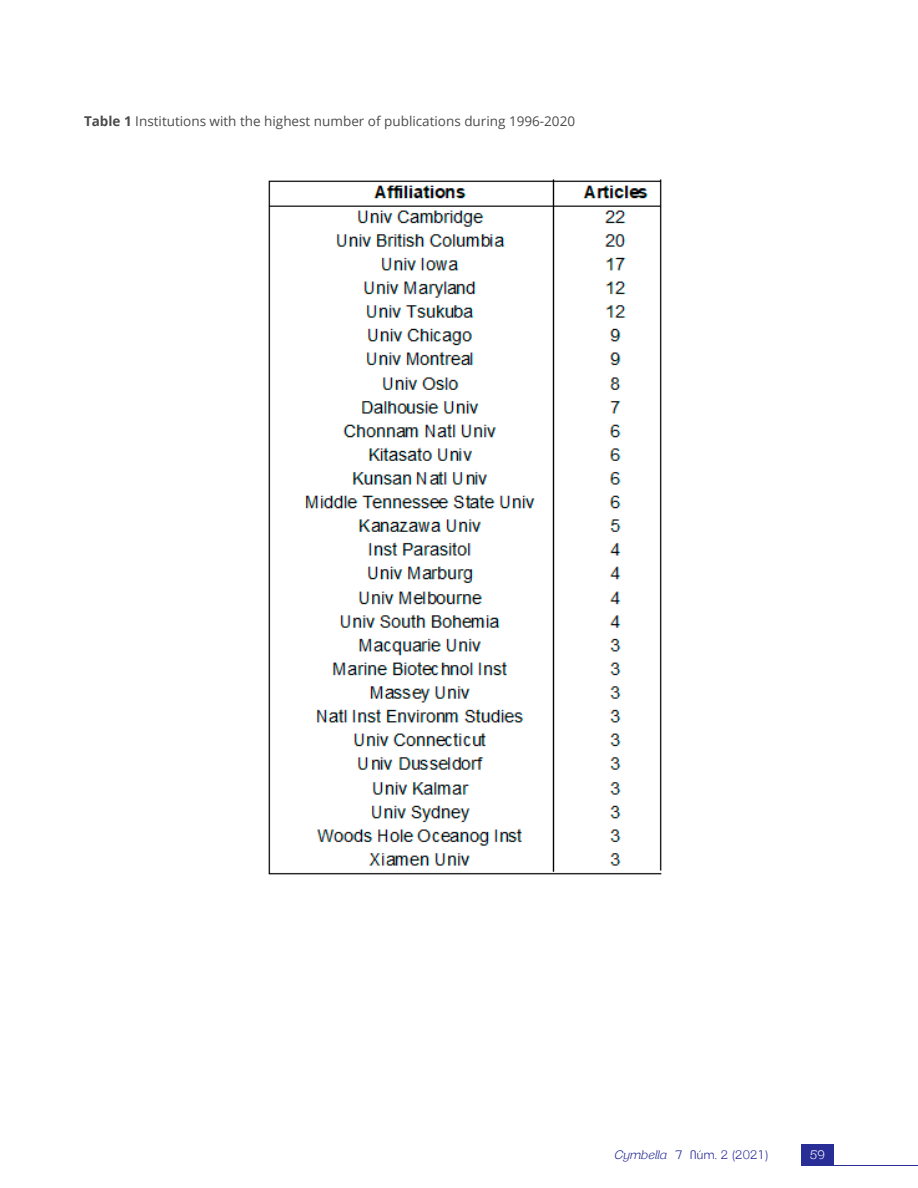
<style>
.page{position:relative;width:918px;height:1188px;background:#fff}
.page>*{position:absolute;margin:0;border:0;box-sizing:border-box;transform-origin:0 0}
.t1{font:13.5px "Open Sans";color:#4b4b4b}
.t2{font:300 12px "Clemente P Dae";letter-spacing:.025em;color:#292d96}
.t3{font:300 12px "Clemente P Dae";color:#fff}
.s1{font-weight:700}
.s2{font-family:"Clemente P Daf";font-style:italic}
</style>
<div class="page">
<div style="left:801px;top:1144px;width:33px;height:22px;background:#292d96"></div>
<hr style="left:801px;top:1165px;width:117px;height:1px;background:#292d96">
<img style="left:268px;top:179px;width:394px;height:696px">
<p class="t1" style="left:84px;top:112px;width:493px"><span class="s1">Table 1</span> Institutions with the highest number of publications during 1996-2020</p>
<p class="t2" style="left:615px;top:1148px;width:155px"><span class="s2">Cymbella</span> 7 Núm. 2 (2021)</p>
<p class="t3" style="left:810px;top:1148px;width:16px">59</p>
</div>
